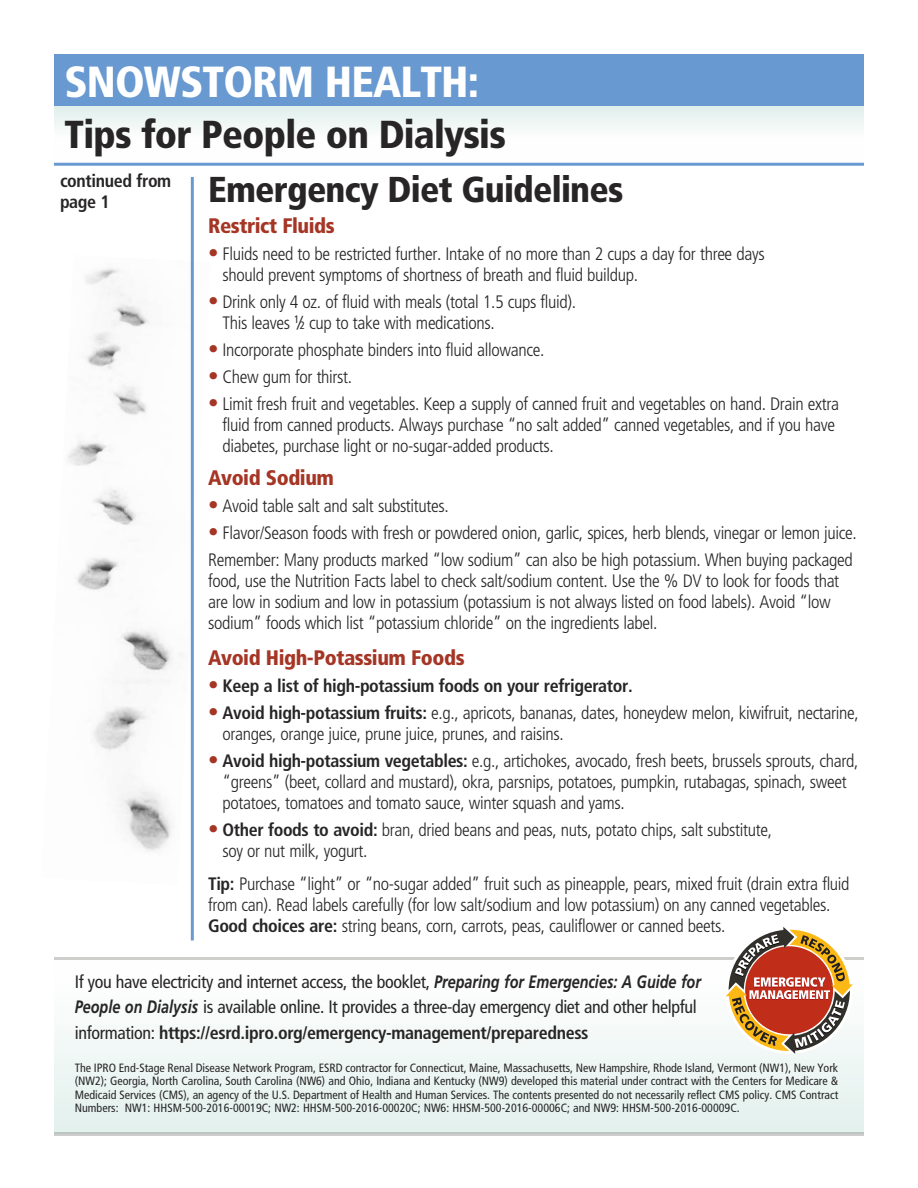
<style>
.page{position:relative;width:918px;height:1188px;background:#fff}
.page>*{position:absolute;margin:0;border:0;box-sizing:border-box;transform-origin:0 0}
.t1{font:900 condensed 43.5px "Frutiger LT Std";letter-spacing:-.02em;color:#fff}
.t2{font:900 condensed 39px "Frutiger LT Std";letter-spacing:-.02em;color:#272526}
.t3{font:900 condensed 36px "Frutiger LT Std";letter-spacing:-.02em;color:#272526}
.t4{font:900 condensed 21px "Frutiger LT Std";letter-spacing:-.02em;color:#a53524}
.t5{font:300 condensed 18px/21px "Frutiger LT Std";letter-spacing:-.02em;color:#272526}
.t6{font:condensed 18px/25.5px "Frutiger LT Std";letter-spacing:-.02em;color:#272526}
.t7{font:700 condensed 18px/21px "Frutiger LT Std";letter-spacing:-.02em;color:#272526}
.t8{font:condensed 12px/13.5px "Frutiger LT Std";color:#272526;text-align:justify}
.s1{font-weight:900;font-size:21px;color:#a53524}
.s2{font-weight:400}
.s3{font-weight:400;font-size:10.8px}
.s4{font-weight:700}
.s5{font-weight:700;font-style:italic;font-stretch:normal}
</style>
<div class="page">
<svg style="left:54px;top:106px;width:810px;height:57px"></svg>
<img style="left:68px;top:253px;width:123px;height:633px">
<div style="left:54px;top:958px;width:810px;height:176px;background:linear-gradient(to bottom,#fff,#e3f1ed)"></div>
<hr style="left:191px;top:177px;width:3px;height:763px;background:#6899d1">
<hr style="left:54px;top:1134px;width:810px;height:2px;background:#cdcecc">
<hr style="left:54px;top:1132px;width:810px;height:2px;background:#bdc5c2">
<hr style="left:54px;top:957px;width:810px;height:1px;background:#cdcecc">
<img style="left:54px;top:958px;width:810px;height:2px">
<div style="left:54px;top:54px;width:810px;height:52px;background:#6899d1"></div>
<hr style="left:54px;top:163px;width:810px;height:3px;background:#6899d1">
<svg style="left:726px;top:927px;width:127px;height:127px"></svg>
<h1 class="t1" style="left:64px;top:64px;width:416px">SNOWSTORM HEALTH:</h1>
<h2 class="t2" style="left:64px;top:119px;width:443px">Tips for People on Dialysis</h2>
<p class="t7" style="left:60px;top:171px;width:113px">continued from page 1</p>
<h3 class="t3" style="left:208px;top:175px;width:417px">Emergency Diet Guidelines</h3>
<p class="t4" style="left:208px;top:217px;width:128px">Restrict Fluids</p>
<p class="t5" style="left:223px;top:245px;width:544px;text-indent:-14px"><span class="s1">•</span> Fluids need to be restricted further. Intake of no more than 2 cups a day for three days should prevent symptoms of shortness of breath and fluid buildup.</p>
<p class="t5" style="left:223px;top:293px;width:355px;text-indent:-14px"><span class="s1">•</span> Drink only 4 oz. of fluid with meals (total 1.5 cups fluid).<br>This leaves <sup>1</sup><span class="s2">⁄</span><span class="s3">2</span> cup to take with medications.</p>
<p class="t5" style="left:208px;top:341px;width:338px"><span class="s1">•</span> Incorporate phosphate binders into fluid allowance.</p>
<p class="t5" style="left:208px;top:368px;width:146px"><span class="s1">•</span> Chew gum for thirst.</p>
<p class="t5" style="left:223px;top:395px;width:618px;text-indent:-14px"><span class="s1">•</span> Limit fresh fruit and vegetables. Keep a supply of canned fruit and vegetables on hand. Drain extra fluid from canned products. Always purchase “no salt added” canned vegetables, and if you have diabetes, purchase light or no-sugar-added products.</p>
<p class="t4" style="left:208px;top:469px;width:128px">Avoid Sodium</p>
<p class="t5" style="left:208px;top:497px;width:242px"><span class="s1">•</span> Avoid table salt and salt substitutes.</p>
<p class="t5" style="left:208px;top:521px;width:650px;line-height:27px"><span class="s1">•</span> Flavor/Season foods with fresh or powdered onion, garlic, spices, herb blends, vinegar or lemon juice.<br>Remember: Many products marked “low sodium” can also be high potassium. When buying packaged</p>
<p class="t5" style="left:208px;top:572px;width:633px">food, use the Nutrition Facts label to check salt/sodium content. Use the % DV to look for foods that are low in sodium and low in potassium (potassium is not always listed on food labels). Avoid “low sodium” foods which list “potassium chloride” on the ingredients label.</p>
<p class="t4" style="left:208px;top:649px;width:258px">Avoid High-Potassium Foods</p>
<p class="t7" style="left:208px;top:677px;width:426px"><span class="s1">•</span> Keep a list of high-potassium foods on your refrigerator.</p>
<p class="t5" style="left:223px;top:704px;width:638px;text-indent:-14px"><span class="s1">•</span> <span class="s4">Avoid high-potassium fruits:</span> e.g., apricots, bananas, dates, honeydew melon, kiwifruit, nectarine, oranges, orange juice, prune juice, prunes, and raisins.</p>
<p class="t5" style="left:223px;top:752px;width:637px;text-indent:-14px"><span class="s1">•</span> <span class="s4">Avoid high-potassium vegetables:</span> e.g., artichokes, avocado, fresh beets, brussels sprouts, chard, “greens” (beet, collard and mustard), okra, parsnips, potatoes, pumpkin, rutabagas, spinach, sweet potatoes, tomatoes and tomato sauce, winter squash and yams.</p>
<p class="t5" style="left:223px;top:821px;width:551px;text-indent:-14px"><span class="s1">•</span> <span class="s4">Other foods to avoid:</span> bran, dried beans and peas, nuts, potato chips, salt substitute, soy or nut milk, yogurt.</p>
<p class="t5" style="left:208px;top:875px;width:643px"><span class="s4">Tip:</span> Purchase “light” or “no-sugar added” fruit such as pineapple, pears, mixed fruit (drain extra fluid from can). Read labels carefully (for low salt/sodium and low potassium) on any canned vegetables.<br><span class="s4">Good choices are:</span> string beans, corn, carrots, peas, cauliflower or canned beets.</p>
<p class="t6" style="left:75px;top:970px;width:628px">If you have electricity and internet access, the booklet, <span class="s5">Preparing for Emergencies: A Guide for<br>People on Dialysis</span> is available online. It provides a three-day emergency diet and other helpful information: <span class="s4">https://esrd.ipro.org/emergency-management/preparedness</span></p>
<p class="t8" style="left:75px;top:1062px;width:765px">The IPRO End-Stage Renal Disease Network Program, ESRD contractor for Connecticut, Maine, Massachusetts, New Hampshire, Rhode Island, Vermont (NW1), New York (NW2); Georgia, North Carolina, South Carolina (NW6) and Ohio, Indiana and Kentucky (NW9) developed this material under contract with the Centers for Medicare &amp; Medicaid Services (CMS), an agency of the U.S. Department of Health and Human Services. The contents presented do not necessarily reflect CMS policy. CMS Contract Numbers: NW1: HHSM-500-2016-00019C; NW2: HHSM-500-2016-00020C; NW6: HHSM-500-2016-00006C; and NW9: HHSM-500-2016-00009C.</p>
</div>
